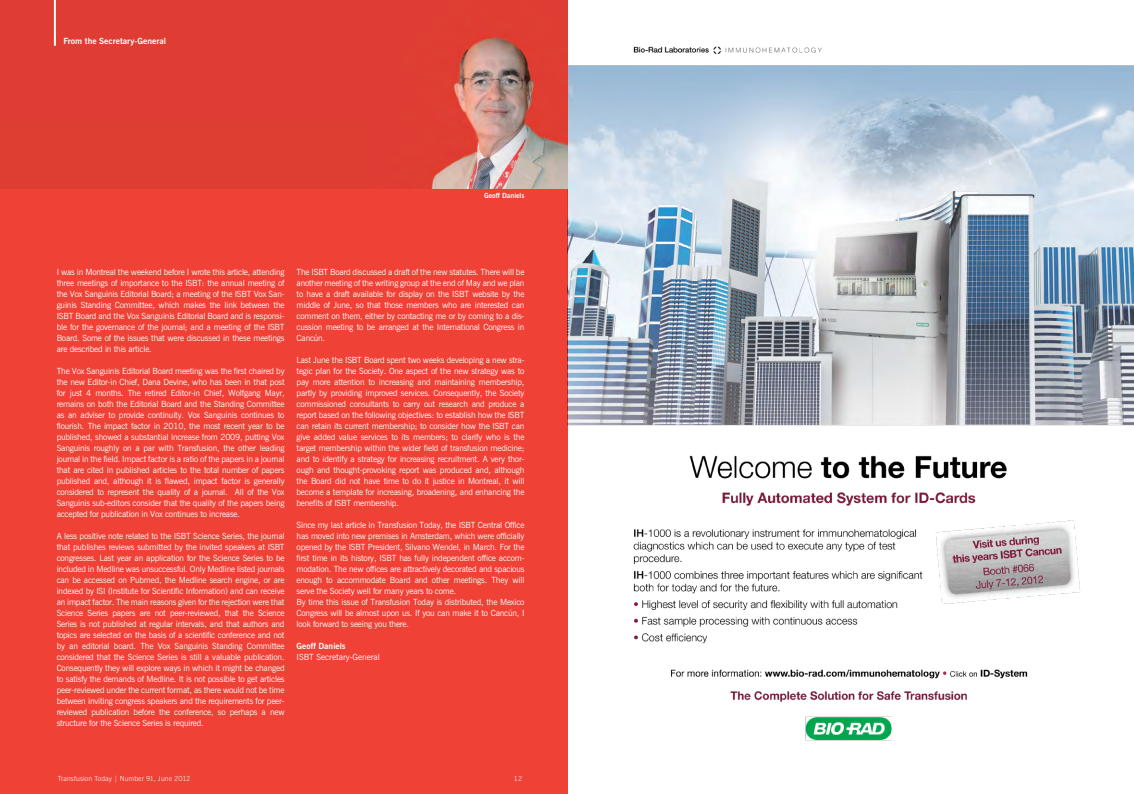
<style>
.page{position:relative;width:1134px;height:794px;background:#fff}
.page>*{position:absolute;margin:0;border:0;box-sizing:border-box;transform-origin:0 0}
.t1{font:8.5px/11px "News Gothic BT";letter-spacing:-.02em;color:#fff;text-align:justify}
.t2{font:700 8.5px "News Gothic BT";letter-spacing:.005em;color:#fff}
.t3{font:8.5px "News Gothic BT";color:#fff}
.t4{font:300 7px "News Gothic BT";letter-spacing:.005em;color:#fff}
.t5{font:700 7px "News Gothic BT";color:#fff}
</style>
<div class="page">
<img style="left:567px;top:0;width:567px;height:794px">
<div style="left:0;top:0;width:567px;height:794px;background:#ef4135"></div>
<img style="left:0;top:0;width:567px;height:188px">
<hr style="left:54px;top:0;width:2px;height:46px;background:#fff">
<p class="t2" style="left:63px;top:36px;width:104px">From the Secretary-General</p>
<p class="t5" style="left:484px;top:191px;width:42px">Geoff Daniels</p>
<p class="t1" style="left:57px;top:266px;width:229px">I was in Montreal the weekend before I wrote this article, attending three meetings of importance to the ISBT: the annual meeting of the Vox Sanguinis Editorial Board; a meeting of the ISBT Vox San&shy;guinis Standing Committee, which makes the link between the ISBT Board and the Vox Sanguinis Editorial Board and is responsi&shy;ble for the governance of the journal; and a meeting of the ISBT Board. Some of the issues that were discussed in these meetings are described in this article.</p>
<p class="t1" style="left:57px;top:365px;width:229px">The Vox Sanguinis Editorial Board meeting was the first chaired by the new Editor-in Chief, Dana Devine, who has been in that post for just 4 months. The retired Editor-in Chief, Wolfgang Mayr, remains on both the Editorial Board and the Standing Committee as an adviser to provide continuity. Vox Sanguinis continues to flourish. The impact factor in 2010, the most recent year to be published, showed a substantial increase from 2009, putting Vox Sanguinis roughly on a par with Transfusion, the other leading journal in the field. Impact factor is a ratio of the papers in a journal that are cited in published articles to the total number of papers published and, although it is flawed, impact factor is generally considered to represent the quality of a journal. All of the Vox Sanguinis sub-editors consider that the quality of the papers being accepted for publication in Vox continues to increase.</p>
<p class="t1" style="left:57px;top:530px;width:229px">A less positive note related to the ISBT Science Series, the journal that publishes reviews submitted by the invited speakers at ISBT congresses. Last year an application for the Science Series to be included in Medline was unsuccessful. Only Medline listed journals can be accessed on Pubmed, the Medline search engine, or are indexed by ISI (Institute for Scientific Information) and can receive an impact factor. The main reasons given for the rejection were that Science Series papers are not peer-reviewed, that the Science Series is not published at regular intervals, and that authors and topics are selected on the basis of a scientific conference and not by an editorial board. The Vox Sanguinis Standing Committee considered that the Science Series is still a valuable publication.<br>Consequently they will explore ways in which it might be changed to satisfy the demands of Medline. It is not possible to get articles peer-reviewed under the current format, as there would not be time between inviting congress speakers and the requirements for peer&shy;reviewed publication before the conference, so perhaps a new structure for the Science Series is required.</p>
<p class="t1" style="left:297px;top:266px;width:229px">The ISBT Board discussed a draft of the new statutes. There will be another meeting of the writing group at the end of May and we plan to have a draft available for display on the ISBT website by the middle of June, so that those members who are interested can comment on them, either by contacting me or by coming to a dis&shy;cussion meeting to be arranged at the International Congress in Cancún.</p>
<p class="t1" style="left:297px;top:354px;width:229px">Last June the ISBT Board spent two weeks developing a new stra&shy;tegic plan for the Society. One aspect of the new strategy was to pay more attention to increasing and maintaining membership, partly by providing improved services. Consequently, the Society commissioned consultants to carry out research and produce a report based on the following objectives: to establish how the ISBT can retain its current membership; to consider how the ISBT can give added value services to its members; to clarify who is the target membership within the wider field of transfusion medicine; and to identify a strategy for increasing recruitment. A very thor&shy;ough and thought-provoking report was produced and, although the Board did not have time to do it justice in Montreal, it will become a template for increasing, broadening, and enhancing the benefits of ISBT membership.</p>
<p class="t1" style="left:297px;top:519px;width:229px;text-align:left">Since my last article in Transfusion Today, the ISBT Central Office has moved into new premises in Amsterdam, which were officially opened by the ISBT President, Silvano Wendel, in March. For the first time in its history, ISBT has fully independent office accom&shy;modation. The new offices are attractively decorated and spacious enough to accommodate Board and other meetings. They will serve the Society well for many years to come.<br>By time this issue of Transfusion Today is distributed, the Mexico Congress will be almost upon us. If you can make it to Cancún, I look forward to seeing you there.</p>
<p class="t2" style="left:297px;top:641px;width:51px">Geoff Daniels</p>
<p class="t3" style="left:297px;top:652px;width:85px">ISBT Secretary-General</p>
<p class="t4" style="left:58px;top:774px;width:134px">Transfusion Today | Number 91, June 2012</p>
<p class="t4" style="left:514px;top:774px;width:10px">12</p>
</div>
